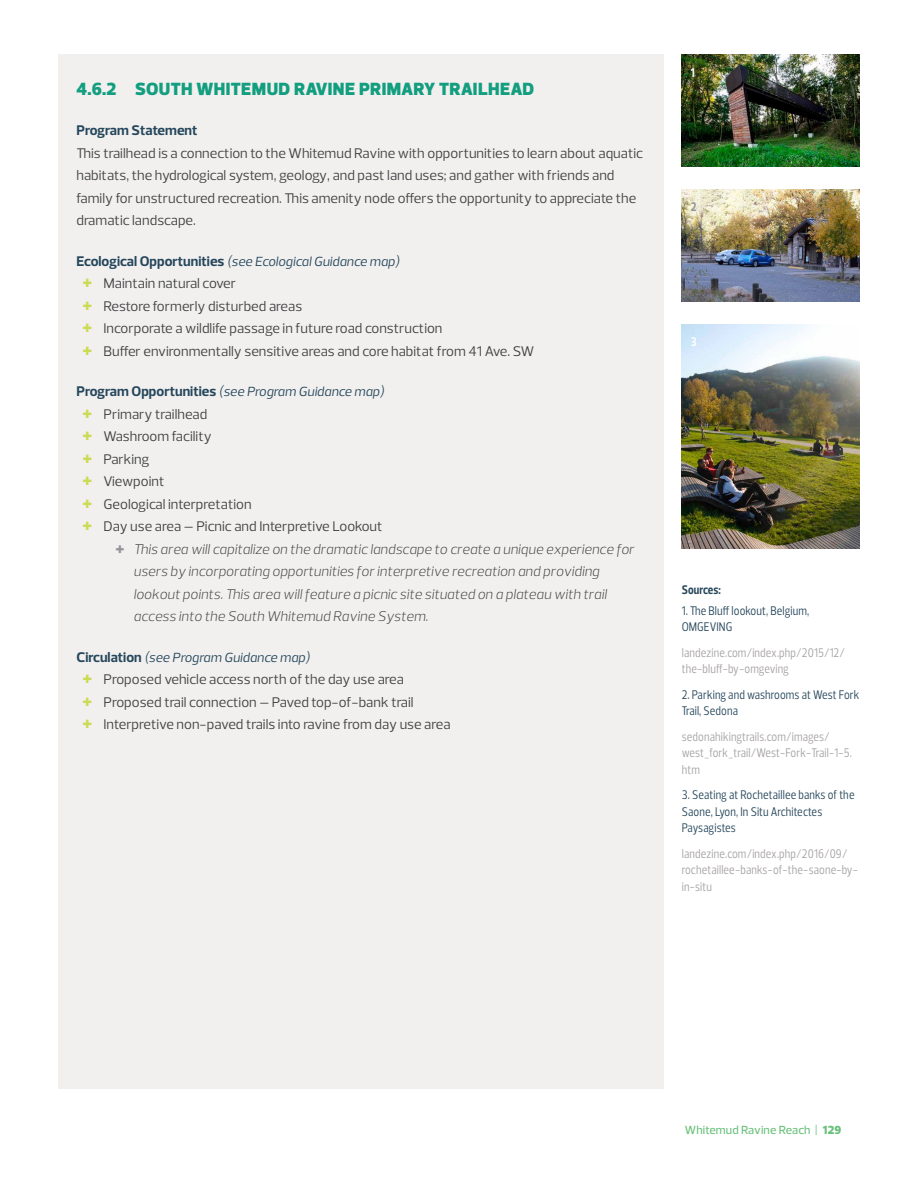
<style>
.page{position:relative;width:918px;height:1188px;background:#fff}
.page>*{position:absolute;margin:0;border:0;box-sizing:border-box;transform-origin:0 0}
.t1{font:900 18px "Prelo";letter-spacing:.025em;color:#129e7f}
.t2{font:14.25px/22.5px "Prelo";color:#414042}
.t3{font:italic 300 14.25px "Prelo";color:#414042}
.t4{font:700 14.25px "Prelo";color:#25465b}
.t5{font:italic 13.5px "Prelo";color:#25465b}
.t6{font:12.75px/16.5px "Prelo Condensed";letter-spacing:.01em;color:#a7a2a3}
.t7{font:12.75px/16.5px "Prelo Condensed";letter-spacing:.01em;color:#25465b}
.t8{font:700 12.75px "Prelo Condensed";letter-spacing:.01em;color:#25465b}
.t9{font:700 12.75px "Prelo Condensed";color:#fff}
.t10{font:700 12.75px "Prelo Condensed";color:#939598}
.t11{font:500 12px "Prelo";letter-spacing:.01em;color:#6ac17b}
.s1{font-weight:700;font-style:normal;font-size:14.25px}
.s2{font-weight:800;font-size:19.5px;color:#c9dc53}
.s3{font-weight:800;font-style:normal;font-size:18px;color:#939598}
.s4{font-weight:900}
</style>
<div class="page">
<div style="left:58px;top:54px;width:606px;height:1035px;background:#f1f0ef"></div>
<img style="left:682px;top:189px;width:178px;height:113px">
<img style="left:682px;top:54px;width:178px;height:112px">
<img style="left:682px;top:324px;width:178px;height:225px">
<p class="t1" style="left:77px;top:77px;width:459px">4.6.2 SOUTH WHITEMUD RAVINE PRIMARY TRAILHEAD</p>
<p class="t4" style="left:76px;top:121px;width:123px">Program Statement</p>
<p class="t2" style="left:76px;top:142px;width:568px">This trailhead is a connection to the Whitemud Ravine with opportunities to learn about aquatic habitats, the hydrological system, geology, and past land uses; and gather with friends and family for unstructured recreation. This amenity node offers the opportunity to appreciate the dramatic landscape.</p>
<p class="t5" style="left:76px;top:253px;width:325px"><span class="s1">Ecological Opportunities</span> (see Ecological Guidance map)</p>
<p class="t2" style="left:82px;top:272px;width:453px"><span class="s2">+</span> Maintain natural cover<br><span class="s2">+</span> Restore formerly disturbed areas<br><span class="s2">+</span> Incorporate a wildlife passage in future road construction<br><span class="s2">+</span> Buffer environmentally sensitive areas and core habitat from 41 Ave. SW</p>
<p class="t5" style="left:76px;top:383px;width:309px"><span class="s1">Program Opportunities</span> (see Program Guidance map)</p>
<p class="t2" style="left:82px;top:403px;width:126px"><span class="s2">+</span> Primary trailhead</p>
<p class="t2" style="left:82px;top:425px;width:131px"><span class="s2">+</span> Washroom facility</p>
<p class="t2" style="left:82px;top:448px;width:68px"><span class="s2">+</span> Parking</p>
<p class="t2" style="left:82px;top:470px;width:83px"><span class="s2">+</span> Viewpoint</p>
<p class="t2" style="left:82px;top:493px;width:171px"><span class="s2">+</span> Geological interpretation</p>
<p class="t2" style="left:82px;top:515px;width:302px"><span class="s2">+</span> Day use area – Picnic and Interpretive Lookout</p>
<p class="t3" style="left:116px;top:540px;width:520px"><span class="s3">+</span> This area will capitalize on the dramatic landscape to create a unique experience for</p>
<p class="t3" style="left:134px;top:562px;width:467px">users by incorporating opportunities for interpretive recreation and providing</p>
<p class="t3" style="left:134px;top:585px;width:475px">lookout points. This area will feature a picnic site situated on a plateau with trail</p>
<p class="t3" style="left:134px;top:607px;width:296px">access into the South Whitemud Ravine System.</p>
<p class="t5" style="left:76px;top:649px;width:235px"><span class="s1">Circulation</span> (see Program Guidance map)</p>
<p class="t2" style="left:82px;top:668px;width:370px"><span class="s2">+</span> Proposed vehicle access north of the day use area<br><span class="s2">+</span> Proposed trail connection – Paved top-of-bank trail<br><span class="s2">+</span> Interpretive non-paved trails into ravine from day use area</p>
<p class="t9" style="left:691px;top:64px;width:5px">1</p>
<p class="t10" style="left:691px;top:199px;width:7px">2</p>
<p class="t9" style="left:691px;top:334px;width:7px">3</p>
<p class="t8" style="left:682px;top:582px;width:41px">Sources:</p>
<p class="t7" style="left:682px;top:603px;width:129px">1. The Bluff lookout, Belgium,<br>OMGEVING</p>
<p class="t6" style="left:682px;top:645px;width:165px">landezine.com/index.php/2015/12/ the-bluff-by-omgeving</p>
<p class="t7" style="left:682px;top:687px;width:179px">2. Parking and washrooms at West Fork<br>Trail, Sedona</p>
<p class="t6" style="left:682px;top:729px;width:172px">sedonahikingtrails.com/images/ west_fork_trail/West-Fork-Trail-1-5. htm</p>
<p class="t7" style="left:682px;top:787px;width:174px">3. Seating at Rochetaillee banks of the<br>Saone, Lyon, In Situ Architectes<br>Paysagistes</p>
<p class="t6" style="left:682px;top:846px;width:178px">landezine.com/index.php/2016/09/ rochetaillee-banks-of-the-saone-by&shy;in-situ</p>
<p class="t11" style="left:685px;top:1123px;width:158px">Whitemud Ravine Reach | <span class="s4">129</span></p>
</div>
